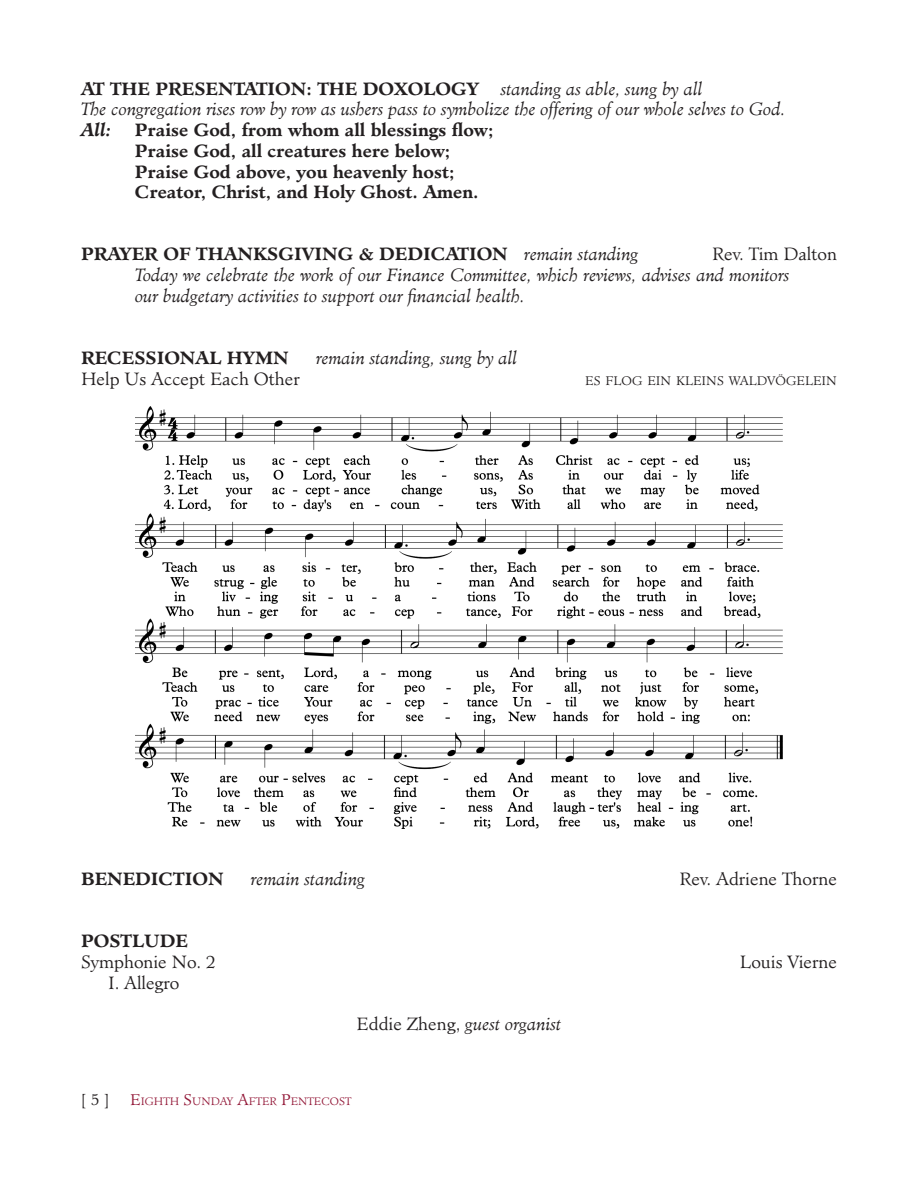
<style>
.page{position:relative;width:918px;height:1188px;background:#fff}
.page>*{position:absolute;margin:0;border:0;box-sizing:border-box;transform-origin:0 0}
.t1{font:italic 300 17.25px/20.7px "Minister Std";color:#231f20}
.t2{font:700 17.25px "Minister Std";color:#231f20}
.t3{font:300 17.25px "Minister Std";color:#231f20}
.t4{font:italic 700 17.25px "Minister Std";color:#231f20}
.t5{font:300 15px "Minister Std";color:#231f20}
.t6{font:300 12.15px "Minister Std";color:#231f20}
.t7{font:300 10.5px "Minister Std";color:#931838}
.s1{font-weight:300;font-style:italic}
.s2{font-style:normal}
.s3{font-size:15px}
</style>
<div class="page">
<img style="left:135px;top:406px;width:648px;height:422px">
<p class="t2" style="left:81px;top:78px;width:399px">AT THE PRESENTATION: THE DOXOLOGY</p>
<p class="t1" style="left:501px;top:79px;width:203px">standing as able, sung by all</p>
<p class="t1" style="left:81px;top:99px;width:706px">The congregation rises row by row as ushers pass to symbolize the offering of our whole selves to God.</p>
<p class="t4" style="left:81px;top:119px;width:32px">All:</p>
<p class="t2" style="left:135px;top:119px;width:360px">Praise God, from whom all blessings flow;</p>
<p class="t2" style="left:135px;top:140px;width:317px">Praise God, all creatures here below;</p>
<p class="t2" style="left:135px;top:161px;width:321px">Praise God above, you heavenly host;</p>
<p class="t2" style="left:135px;top:181px;width:345px">Creator, Christ, and Holy Ghost. Amen.</p>
<p class="t2" style="left:81px;top:243px;width:559px">PRAYER OF THANKSGIVING &amp; DEDICATION <span class="s1">remain standing</span></p>
<p class="t3" style="left:712px;top:244px;width:126px">Rev. Tim Dalton</p>
<p class="t1" style="left:135px;top:265px;width:656px">Today we celebrate the work of our Finance Committee, which reviews, advises and monitors our budgetary activities to support our financial health.</p>
<p class="t2" style="left:81px;top:347px;width:209px">RECESSIONAL HYMN</p>
<p class="t1" style="left:316px;top:348px;width:203px">remain standing, sung by all</p>
<p class="t3" style="left:81px;top:368px;width:220px">Help Us Accept Each Other</p>
<p class="t6" style="left:585px;top:373px;width:253px">ES FLOG EIN KLEINS WALDVÖGELEIN</p>
<p class="t2" style="left:81px;top:868px;width:144px">BENEDICTION</p>
<p class="t1" style="left:251px;top:869px;width:116px">remain standing</p>
<p class="t3" style="left:679px;top:869px;width:159px">Rev. Adriene Thorne</p>
<p class="t2" style="left:81px;top:931px;width:109px">POSTLUDE</p>
<p class="t3" style="left:81px;top:952px;width:136px">Symphonie No. 2</p>
<p class="t3" style="left:740px;top:952px;width:99px">Louis Vierne</p>
<p class="t3" style="left:108px;top:972px;width:73px">I. Allegro</p>
<p class="t1" style="left:357px;top:1014px;width:206px"><span class="s2">Eddie Zheng,</span> guest organist</p>
<p class="t5" style="left:81px;top:1090px;width:30px">[ 5 ]</p>
<p class="t7" style="left:130px;top:1095px;width:223px"><span class="s3">E</span>IGHTH <span class="s3">S</span>UNDAY <span class="s3">A</span>FTER <span class="s3">P</span>ENTECOST</p>
</div>
